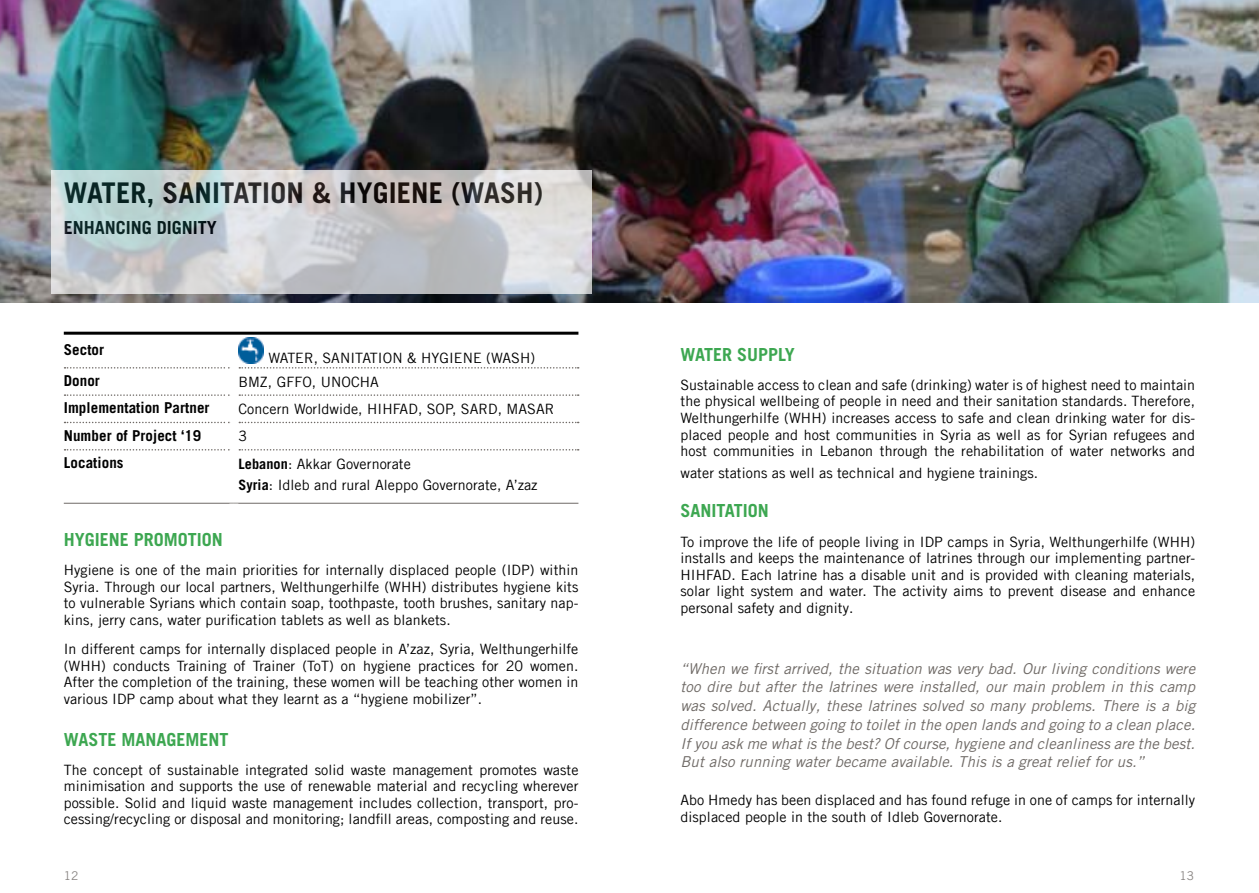
<style>
.page{position:relative;width:1259px;height:893px;background:#fff}
.page>*{position:absolute;margin:0;border:0;box-sizing:border-box;transform-origin:0 0}
.t1{font:700 28.5px "Trade Gothic LT Com";letter-spacing:.005em;color:#000}
.t2{font:700 18px "Trade Gothic LT Com";color:#3da751}
.t3{font:700 18px "Trade Gothic LT Com";color:#000}
.t4{font:italic 15px/18.8px "Trade Gothic LT Com";letter-spacing:.005em;color:#6f6a66;text-align:justify}
.t5{font:700 15px "Trade Gothic LT Com";letter-spacing:.005em;color:#000}
.t6{font:14.25px/16.5px "Trade Gothic LT Com";letter-spacing:.005em;color:#000;text-align:justify}
.t7{font:12px "Trade Gothic LT Com";color:#888482}
.s1{font-weight:700}
</style>
<div class="page">
<svg style="left:64px;top:337px;width:514px;height:166px"></svg>
<svg style="left:239px;top:367px;width:340px;height:2px"></svg>
<svg style="left:239px;top:394px;width:340px;height:2px"></svg>
<svg style="left:239px;top:422px;width:340px;height:1px"></svg>
<svg style="left:239px;top:449px;width:340px;height:2px"></svg>
<svg style="left:65px;top:367px;width:164px;height:2px"></svg>
<svg style="left:65px;top:394px;width:164px;height:2px"></svg>
<svg style="left:65px;top:422px;width:164px;height:1px"></svg>
<svg style="left:65px;top:449px;width:164px;height:2px"></svg>
<div style="left:229px;top:334px;width:9px;height:34px;background:#fff"></div>
<div style="left:229px;top:368px;width:9px;height:27px;background:#fff"></div>
<div style="left:229px;top:395px;width:9px;height:27px;background:#fff"></div>
<div style="left:229px;top:422px;width:9px;height:28px;background:#fff"></div>
<div style="left:229px;top:450px;width:9px;height:53px;background:#fff"></div>
<hr style="left:64px;top:503px;width:170px;height:1px;background:#6f6a66">
<hr style="left:234px;top:503px;width:344px;height:1px;background:#6f6a66">
<img style="left:238px;top:338px;width:26px;height:25px">
<img style="left:0;top:0;width:1259px;height:303px">
<svg style="left:51px;top:170px;width:540px;height:123px;background:#caced0"></svg>
<hr style="left:64px;top:332px;width:514px;height:3px;background:#000">
<h1 class="t1" style="left:64px;top:176px;width:481px">WATER, SANITATION &amp; HYGIENE (WASH)</h1>
<p class="t3" style="left:64px;top:216px;width:155px">ENHANCING DIGNITY</p>
<p class="t5" style="left:64px;top:341px;width:42px">Sector</p>
<p class="t6" style="left:268px;top:350px;width:268px">WATER, SANITATION &amp; HYGIENE (WASH)</p>
<p class="t5" style="left:64px;top:371px;width:38px">Donor</p>
<p class="t6" style="left:238px;top:373px;width:142px">BMZ, GFFO, UNOCHA</p>
<p class="t5" style="left:64px;top:399px;width:147px">Implementation Partner</p>
<p class="t6" style="left:238px;top:400px;width:317px">Concern Worldwide, HIHFAD, SOP, SARD, MASAR</p>
<p class="t5" style="left:64px;top:426px;width:139px">Number of Project ‘19</p>
<p class="t6" style="left:238px;top:428px;width:10px">3</p>
<p class="t5" style="left:64px;top:453px;width:61px">Locations</p>
<p class="t6" style="left:238px;top:453px;width:301px;line-height:21.5px"><span class="s1">Lebanon</span>: Akkar Governorate<br><span class="s1">Syria</span>: Idleb and rural Aleppo Governorate, A’zaz</p>
<p class="t2" style="left:64px;top:528px;width:161px">HYGIENE PROMOTION</p>
<p class="t6" style="left:64px;top:562px;width:516px">Hygiene is one of the main priorities for internally displaced people (IDP) within Syria. Through our local partners, Welthungerhilfe (WHH) distributes hygiene kits to vulnerable Syrians which contain soap, toothpaste, tooth brushes, sanitary nap&shy;kins, jerry cans, water purification tablets as well as blankets.</p>
<p class="t6" style="left:64px;top:640px;width:516px">In different camps for internally displaced people in A’zaz, Syria, Welthungerhilfe (WHH) conducts Training of Trainer (ToT) on hygiene practices for 20 women.<br>After the completion of the training, these women will be teaching other women in various IDP camp about what they learnt as a “hygiene mobilizer”.</p>
<p class="t2" style="left:64px;top:728px;width:166px">WASTE MANAGEMENT</p>
<p class="t6" style="left:64px;top:761px;width:516px">The concept of sustainable integrated solid waste management promotes waste minimisation and supports the use of renewable material and recycling wherever possible. Solid and liquid waste management includes collection, transport, pro&shy;cessing/recycling or disposal and monitoring; landfill areas, composting and reuse.</p>
<p class="t2" style="left:680px;top:343px;width:116px">WATER SUPPLY</p>
<p class="t6" style="left:680px;top:376px;width:516px">Sustainable access to clean and safe (drinking) water is of highest need to maintain the physical wellbeing of people in need and their sanitation standards. Therefore, Welthungerhilfe (WHH) increases access to safe and clean drinking water for dis&shy;placed people and host communities in Syria as well as for Syrian refugees and host communities in Lebanon through the rehabilitation of water networks and</p>
<p class="t6" style="left:680px;top:464px;width:359px">water stations as well as technical and hygiene trainings.</p>
<p class="t2" style="left:680px;top:500px;width:90px">SANITATION</p>
<p class="t6" style="left:680px;top:533px;width:516px">To improve the life of people living in IDP camps in Syria, Welthungerhilfe (WHH) installs and keeps the maintenance of latrines through our implementing partner-HIHFAD. Each latrine has a disable unit and is provided with cleaning materials, solar light system and water. The activity aims to prevent disease and enhance personal safety and dignity.</p>
<p class="t4" style="left:680px;top:659px;width:516px">“When we first arrived, the situation was very bad. Our living conditions were too dire but after the latrines were installed, our main problem in this camp was solved. Actually, these latrines solved so many problems. There is a big difference between going to toilet in the open lands and going to a clean place.<br>If you ask me what is the best? Of course, hygiene and cleanliness are the best.<br>But also running water became available. This is a great relief for us.”</p>
<p class="t6" style="left:680px;top:791px;width:516px">Abo Hmedy has been displaced and has found refuge in one of camps for internally displaced people in the south of Idleb Governorate.</p>
<p class="t7" style="left:64px;top:868px;width:16px">12</p>
<p class="t7" style="left:1179px;top:868px;width:16px">13</p>
</div>
